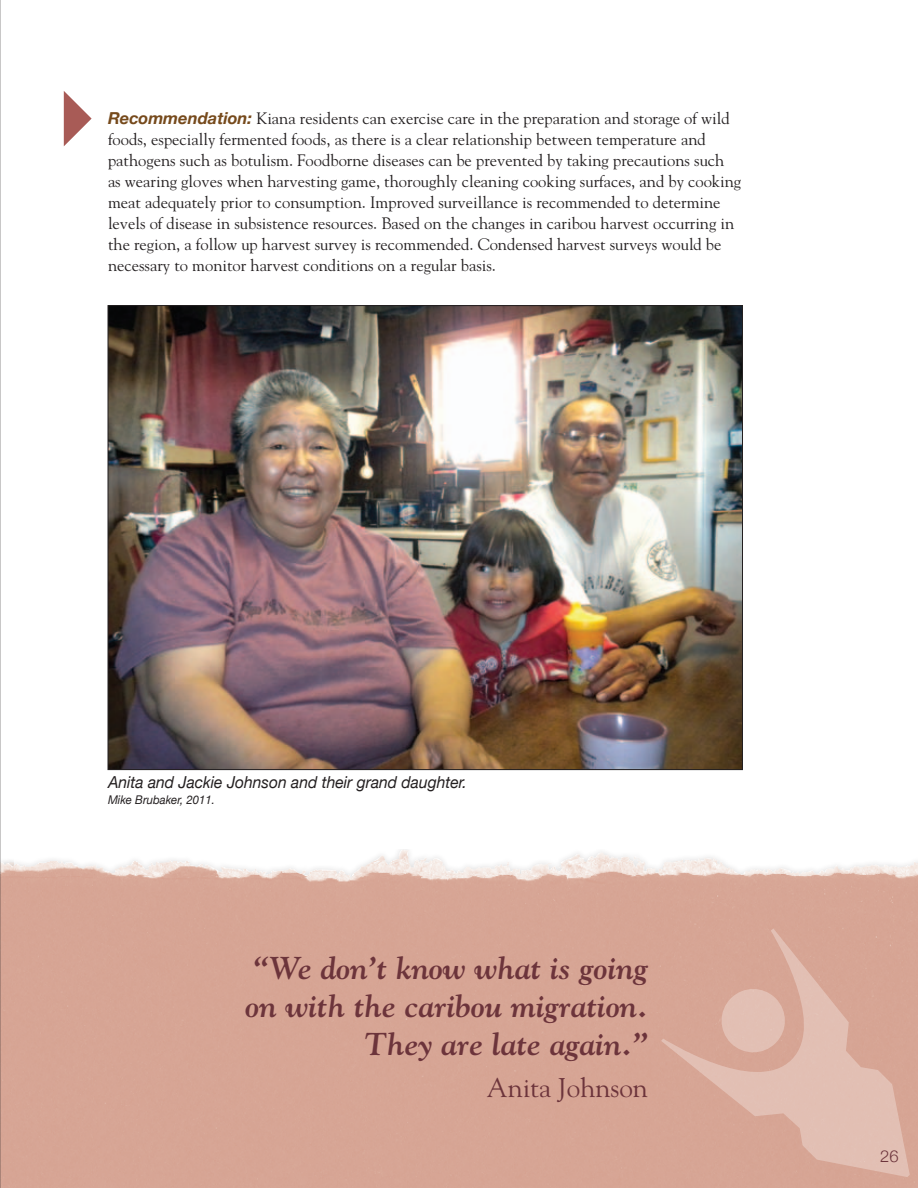
<style>
.page{position:relative;width:918px;height:1188px;background:#fff}
.page>*{position:absolute;margin:0;border:0;box-sizing:border-box;transform-origin:0 0}
.t1{font:italic 700 31.5px/37.8px "Goudy";color:#6c343b;text-align:right}
.t2{font:27px "Goudy";color:#6c343b}
.t3{font:16.5px/21px "Goudy";color:#231f20}
.t4{font:italic 16.5px "Helvetica Neue";color:#231f20;scale:.95 1}
.t5{font:300 16.5px "Helvetica Neue";color:#6c343b}
.t6{font:italic 12px "Helvetica Neue";color:#231f20;scale:.95 1}
.s1{font-family:"Helvetica Neue";font-weight:700;font-style:italic;color:#764a1c}
</style>
<div class="page">
<img style="left:1px;top:850px;width:917px;height:338px">
<svg style="left:661px;top:928px;width:249px;height:249px;background:#daad9e"></svg>
<svg style="left:718px;top:986px;width:70px;height:69px;background:#deb6a8"></svg>
<svg style="left:64px;top:91px;width:28px;height:55px"></svg>
<img style="left:110px;top:307px;width:631px;height:461px">
<hr style="left:0;top:0;width:1px;height:1188px;background:#231f20">
<p class="t3" style="left:108px;top:107px;width:635px"><span class="s1">Recommendation:</span> Kiana residents can exercise care in the preparation and storage of wild foods, especially fermented foods, as there is a clear relationship between temperature and pathogens such as botulism. Foodborne diseases can be prevented by taking precautions such as wearing gloves when harvesting game, thoroughly cleaning cooking surfaces, and by cooking meat adequately prior to consumption. Improved surveillance is recommended to determine levels of disease in subsistence resources. Based on the changes in caribou harvest occurring in the region, a follow up harvest survey is recommended. Condensed harvest surveys would be necessary to monitor harvest conditions on a regular basis.</p>
<p class="t4" style="left:108px;top:772px;width:379px">Anita and Jackie Johnson and their grand daughter.</p>
<p class="t6" style="left:108px;top:793px;width:114px">Mike Brubaker, 2011.</p>
<h1 class="t1" style="left:245px;top:949px;width:404px">“We don’t know what is going on with the caribou migration.<br>They are late again.”</h1>
<h2 class="t2" style="left:487px;top:1071px;width:163px">Anita Johnson</h2>
<p class="t5" style="left:880px;top:1146px;width:20px">26</p>
</div>
